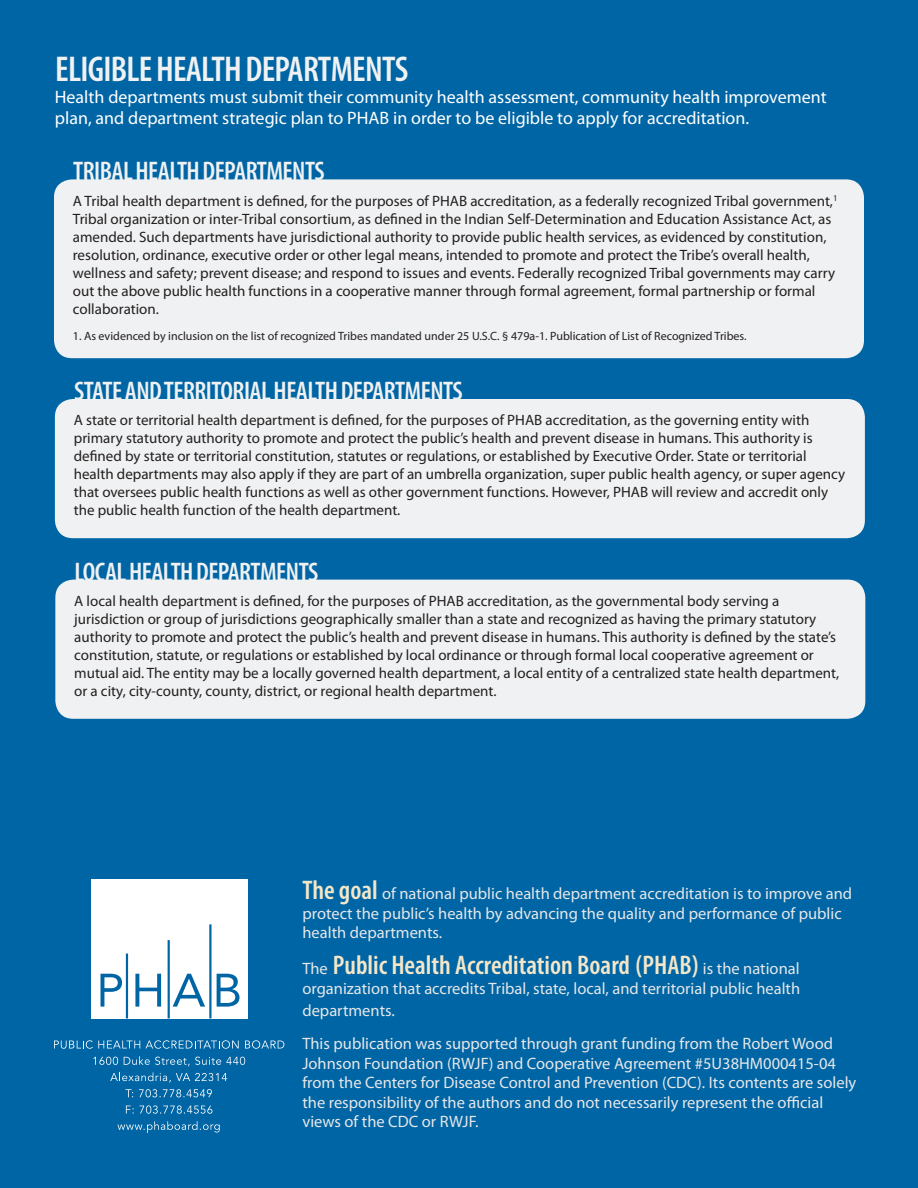
<style>
.page{position:relative;width:918px;height:1188px;background:#0065a4}
.page>*{position:absolute;margin:0;border:0;box-sizing:border-box;transform-origin:0 0}
.t1{font:600 condensed 36px "Myriad Pro";letter-spacing:-.02em;color:#f0f1f2}
.t2{font:600 condensed 27px "Myriad Pro";letter-spacing:-.02em;color:#f0f1f2}
.t3{font:600 condensed 27px "Myriad Pro";color:#f4e7c9}
.t4{font:18px/21.6px "Myriad Pro";color:#fff}
.t5{font:16.5px/19.5px "Myriad Pro";color:#e6e7e9}
.t6{font:15px/18px "Myriad Pro";color:#231f20}
.t7{font:12px "Myriad Pro";color:#231f20}
.s1{font-weight:600;font-stretch:condensed;font-size:27px;color:#f4e7c9}
.s2{font-weight:400;font-stretch:normal;font-size:16.5px;color:#e6e7e9}
</style>
<div class="page">
<svg style="left:54px;top:1040px;width:86px;height:9px"></svg>
<svg style="left:146px;top:1040px;width:93px;height:9px"></svg>
<svg style="left:245px;top:1040px;width:39px;height:9px"></svg>
<svg style="left:93px;top:1057px;width:25px;height:8px"></svg>
<svg style="left:124px;top:1056px;width:121px;height:10px"></svg>
<svg style="left:110px;top:1073px;width:117px;height:10px"></svg>
<svg style="left:125px;top:1089px;width:8px;height:8px"></svg>
<svg style="left:139px;top:1089px;width:73px;height:8px"></svg>
<svg style="left:126px;top:1105px;width:86px;height:9px"></svg>
<svg style="left:118px;top:1121px;width:102px;height:12px"></svg>
<div style="left:54px;top:179px;width:810px;height:179px;background:#f0f1f2;border-radius:18px"></div>
<div style="left:55px;top:399px;width:810px;height:139px;background:#f0f1f2;border-radius:18px"></div>
<div style="left:55px;top:580px;width:810px;height:139px;background:#f0f1f2;border-radius:18px"></div>
<div style="left:91px;top:879px;width:156px;height:139px;background:#fff"></div>
<svg style="left:100px;top:974px;width:22px;height:33px"></svg>
<svg style="left:135px;top:974px;width:26px;height:33px"></svg>
<svg style="left:173px;top:974px;width:32px;height:33px"></svg>
<svg style="left:217px;top:974px;width:22px;height:33px"></svg>
<hr style="left:126px;top:954px;width:2px;height:64px;background:#0065a4">
<hr style="left:168px;top:940px;width:2px;height:78px;background:#0065a4">
<hr style="left:209px;top:924px;width:3px;height:94px;background:#0065a4">
<p class="t1" style="left:55px;top:47px;width:355px">ELIGIBLE HEALTH DEPARTMENTS</p>
<p class="t4" style="left:55px;top:85px;width:773px">Health departments must submit their community health assessment, community health improvement plan, and department strategic plan to PHAB in order to be eligible to apply for accreditation.</p>
<p class="t2" style="left:73px;top:155px;width:253px">TRIBAL HEALTH DEPARTMENTS</p>
<p class="t6" style="left:73px;top:191px;width:766px">A Tribal health department is defined, for the purposes of PHAB accreditation, as a federally recognized Tribal government,<sup>1<br></sup>Tribal organization or inter-Tribal consortium, as defined in the Indian Self-Determination and Education Assistance Act, as amended. Such departments have jurisdictional authority to provide public health services, as evidenced by constitution, resolution, ordinance, executive order or other legal means, intended to promote and protect the Tribe’s overall health, wellness and safety; prevent disease; and respond to issues and events. Federally recognized Tribal governments may carry out the above public health functions in a cooperative manner through formal agreement, formal partnership or formal collaboration.</p>
<p class="t7" style="left:73px;top:329px;width:675px">1. As evidenced by inclusion on the list of recognized Tribes mandated under 25 U.S.C. § 479a-1. Publication of List of Recognized Tribes.</p>
<p class="t2" style="left:74px;top:374px;width:390px">STATE AND TERRITORIAL HEALTH DEPARTMENTS</p>
<p class="t6" style="left:74px;top:411px;width:773px">A state or territorial health department is defined, for the purposes of PHAB accreditation, as the governing entity with primary statutory authority to promote and protect the public’s health and prevent disease in humans. This authority is defined by state or territorial constitution, statutes or regulations, or established by Executive Order. State or territorial health departments may also apply if they are part of an umbrella organization, super public health agency, or super agency that oversees public health functions as well as other government functions. However, PHAB will review and accredit only the public health function of the health department.</p>
<p class="t2" style="left:75px;top:555px;width:245px">LOCAL HEALTH DEPARTMENTS</p>
<p class="t6" style="left:74px;top:592px;width:766px">A local health department is defined, for the purposes of PHAB accreditation, as the governmental body serving a jurisdiction or group of jurisdictions geographically smaller than a state and recognized as having the primary statutory authority to promote and protect the public’s health and prevent disease in humans. This authority is defined by the state’s constitution, statute, or regulations or established by local ordinance or through formal local cooperative agreement or mutual aid. The entity may be a locally governed health department, a local entity of a centralized state health department, or a city, city-county, county, district, or regional health department.</p>
<p class="t5" style="left:302px;top:884px;width:551px"><span class="s1">The goal</span> of national public health department accreditation is to improve and protect the public’s health by advancing the quality and performance of public health departments.</p>
<p class="t3" style="left:302px;top:949px;width:499px"><span class="s2">The</span> Public Health Accreditation Board (PHAB) <span class="s2">is the national</span></p>
<p class="t5" style="left:302px;top:977px;width:499px;line-height:22.5px">organization that accredits Tribal, state, local, and territorial public health departments.</p>
<p class="t5" style="left:302px;top:1034px;width:556px">This publication was supported through grant funding from the Robert Wood Johnson Foundation (RWJF) and Cooperative Agreement #5U38HM000415-04 from the Centers for Disease Control and Prevention (CDC). Its contents are solely the responsibility of the authors and do not necessarily represent the official views of the CDC or RWJF.</p>
</div>
